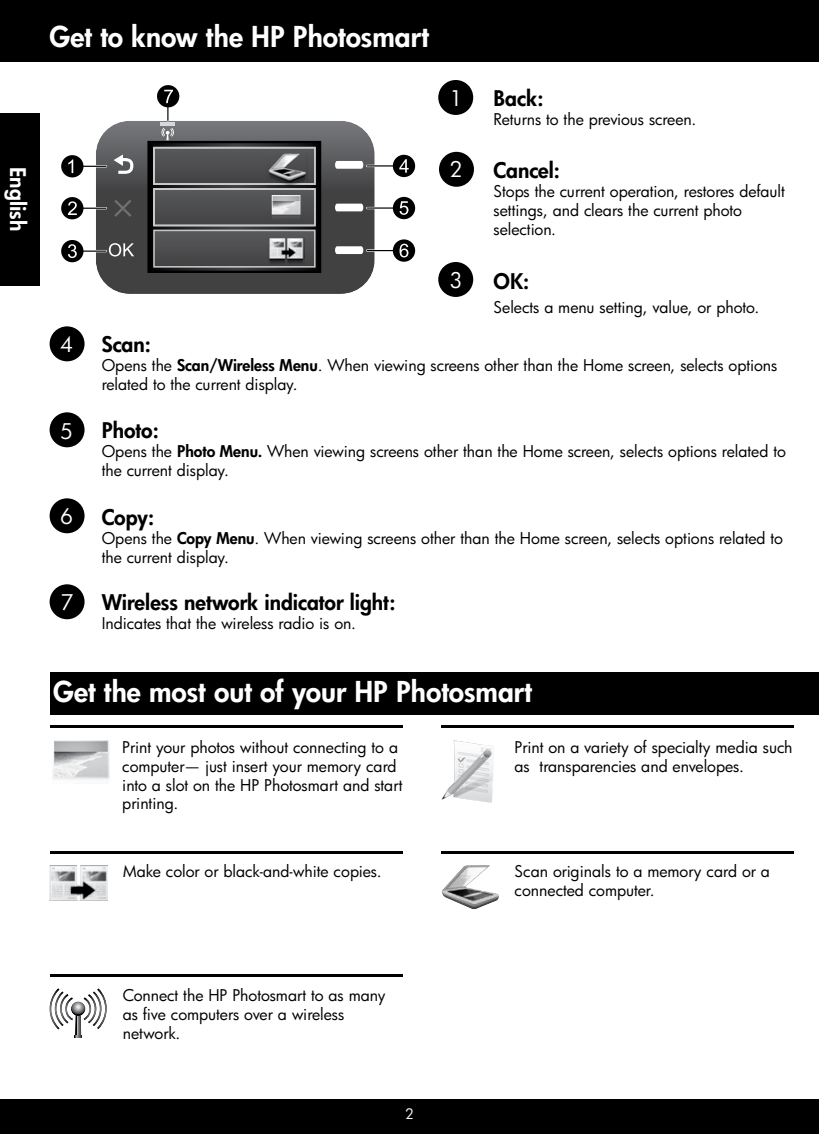
<style>
.page{position:relative;width:819px;height:1134px;background:#fff}
.page>*{position:absolute;margin:0;border:0;box-sizing:border-box;transform-origin:0 0}
.t1{font:800 28px "Futura";color:#fff}
.t2{font:800 21px "Futura";color:#000}
.t3{font:21px "Futura";color:#fff}
.t4{font:800 21px "Futura";color:#fff}
.t5{font:15.75px/18.9px "Futura";letter-spacing:-.005em;color:#000}
.t6{font:14px "Futura";color:#fff}
.s1{font-weight:800}
</style>
<div class="page">
<div style="left:0;top:0;width:819px;height:62px;background:#000"></div>
<div style="left:0;top:1099px;width:819px;height:35px;background:#000"></div>
<hr style="left:50px;top:726px;width:352px;height:2px;background:#000">
<hr style="left:442px;top:726px;width:352px;height:2px;background:#000">
<hr style="left:50px;top:851px;width:352px;height:3px;background:#000">
<hr style="left:442px;top:851px;width:352px;height:3px;background:#000">
<hr style="left:50px;top:974px;width:352px;height:3px;background:#000">
<div style="left:50px;top:326px;width:35px;height:35px;background:#000;border-radius:50%"></div>
<div style="left:438px;top:80px;width:35px;height:35px;background:#000;border-radius:50%"></div>
<div style="left:439px;top:152px;width:35px;height:35px;background:#000;border-radius:50%"></div>
<div style="left:50px;top:412px;width:35px;height:35px;background:#000;border-radius:50%"></div>
<div style="left:438px;top:262px;width:35px;height:35px;background:#000;border-radius:50%"></div>
<div style="left:50px;top:498px;width:35px;height:35px;background:#000;border-radius:50%"></div>
<div style="left:50px;top:584px;width:35px;height:35px;background:#000;border-radius:50%"></div>
<div style="left:50px;top:672px;width:769px;height:43px;background:#000"></div>
<svg style="left:96px;top:121px;width:279px;height:173px"></svg>
<svg style="left:114px;top:200px;width:17px;height:17px"></svg>
<svg style="left:114px;top:154px;width:19px;height:20px"></svg>
<svg style="left:335px;top:204px;width:28px;height:7px"></svg>
<svg style="left:335px;top:161px;width:28px;height:8px"></svg>
<hr style="left:160px;top:122px;width:15px;height:3px;background:#d7d8da">
<hr style="left:80px;top:165px;width:27px;height:2px;background:#fff">
<svg style="left:84px;top:166px;width:23px;height:1px"></svg>
<hr style="left:366px;top:165px;width:30px;height:2px;background:#fff">
<hr style="left:367px;top:165px;width:28px;height:2px;background:#000">
<hr style="left:366px;top:207px;width:30px;height:2px;background:#fff">
<hr style="left:367px;top:207px;width:29px;height:2px;background:#000">
<div style="left:61px;top:155px;width:23px;height:22px;background:#000;border-radius:50%"></div>
<svg style="left:68px;top:160px;width:5px;height:13px"></svg>
<div style="left:61px;top:197px;width:23px;height:22px;background:#000;border-radius:50%"></div>
<svg style="left:68px;top:201px;width:39px;height:14px"></svg>
<div style="left:61px;top:240px;width:23px;height:22px;background:#000;border-radius:50%"></div>
<svg style="left:68px;top:243px;width:66px;height:15px"></svg>
<div style="left:393px;top:155px;width:22px;height:22px;background:#000;border-radius:50%"></div>
<svg style="left:399px;top:159px;width:10px;height:14px"></svg>
<div style="left:393px;top:197px;width:22px;height:22px;background:#000;border-radius:50%"></div>
<svg style="left:400px;top:201px;width:8px;height:14px"></svg>
<svg style="left:393px;top:239px;width:22px;height:23px"></svg>
<svg style="left:335px;top:244px;width:73px;height:13px"></svg>
<div style="left:157px;top:85px;width:22px;height:22px;background:#000;border-radius:50%"></div>
<svg style="left:164px;top:90px;width:9px;height:31px"></svg>
<svg style="left:147px;top:128px;width:174px;height:145px"></svg>
<img style="left:442px;top:865px;width:57px;height:44px">
<img style="left:52px;top:740px;width:58px;height:39px">
<svg style="left:50px;top:988px;width:57px;height:49px"></svg>
<img style="left:50px;top:866px;width:57px;height:34px">
<img style="left:442px;top:740px;width:51px;height:63px">
<div style="left:0;top:113px;width:40px;height:172px;background:#000"></div>
<h2 class="t4" style="left:32px;top:167px;width:65px;rotate:90deg">English</h2>
<h1 class="t1" style="left:50px;top:18px;width:381px">Get to know the HP Photosmart</h1>
<h2 class="t3" style="left:450px;top:84px;width:14px">1</h2>
<h2 class="t3" style="left:450px;top:156px;width:14px">2</h2>
<h2 class="t3" style="left:450px;top:267px;width:14px">3</h2>
<h2 class="t2" style="left:494px;top:85px;width:51px">Back:</h2>
<p class="t5" style="left:494px;top:109px;width:204px">Returns to the previous screen.</p>
<h2 class="t2" style="left:494px;top:157px;width:68px">Cancel:</h2>
<p class="t5" style="left:494px;top:181px;width:293px">Stops the current operation, restores default settings, and clears the current photo selection.</p>
<h2 class="t2" style="left:494px;top:267px;width:37px">OK:</h2>
<p class="t5" style="left:494px;top:297px;width:267px">Selects a menu setting, value, or photo.</p>
<h2 class="t3" style="left:60px;top:330px;width:14px">4</h2>
<h2 class="t2" style="left:102px;top:331px;width:51px">Scan:</h2>
<p class="t5" style="left:102px;top:355px;width:677px">Opens the <span class="s1">Scan/Wireless Menu</span> . When viewing screens other than the Home screen, selects options related to the current display.</p>
<h2 class="t3" style="left:60px;top:417px;width:14px">5</h2>
<h2 class="t2" style="left:102px;top:417px;width:59px">Photo:</h2>
<p class="t5" style="left:102px;top:442px;width:686px">Opens the <span class="s1">Photo Menu.</span> When viewing screens other than the Home screen, selects options related to the current display.</p>
<h2 class="t3" style="left:60px;top:502px;width:14px">6</h2>
<h2 class="t3" style="left:61px;top:589px;width:14px">7</h2>
<h2 class="t2" style="left:102px;top:504px;width:54px">Copy:</h2>
<p class="t5" style="left:102px;top:529px;width:683px">Opens the <span class="s1">Copy Menu</span> . When viewing screens other than the Home screen, selects options related to the current display.</p>
<h2 class="t2" style="left:102px;top:588px;width:295px">Wireless network indicator light:</h2>
<p class="t5" style="left:102px;top:613px;width:256px">Indicates that the wireless radio is on.</p>
<h1 class="t1" style="left:53px;top:674px;width:481px">Get the most out of your HP Photosmart</h1>
<p class="t5" style="left:122px;top:737px;width:282px">Print your photos without connecting to a computer— just insert your memory card into a slot on the HP Photosmart and start printing.</p>
<p class="t5" style="left:515px;top:737px;width:279px">Print on a variety of specialty media such as transparencies and envelopes.</p>
<p class="t5" style="left:123px;top:862px;width:261px">Make color or black-and-white copies.</p>
<p class="t5" style="left:515px;top:862px;width:257px">Scan originals to a memory card or a connected computer.</p>
<p class="t5" style="left:123px;top:985px;width:264px">Connect the HP Photosmart to as many as five computers over a wireless network.</p>
<p class="t6" style="left:405px;top:1104px;width:10px">2</p>
</div>
